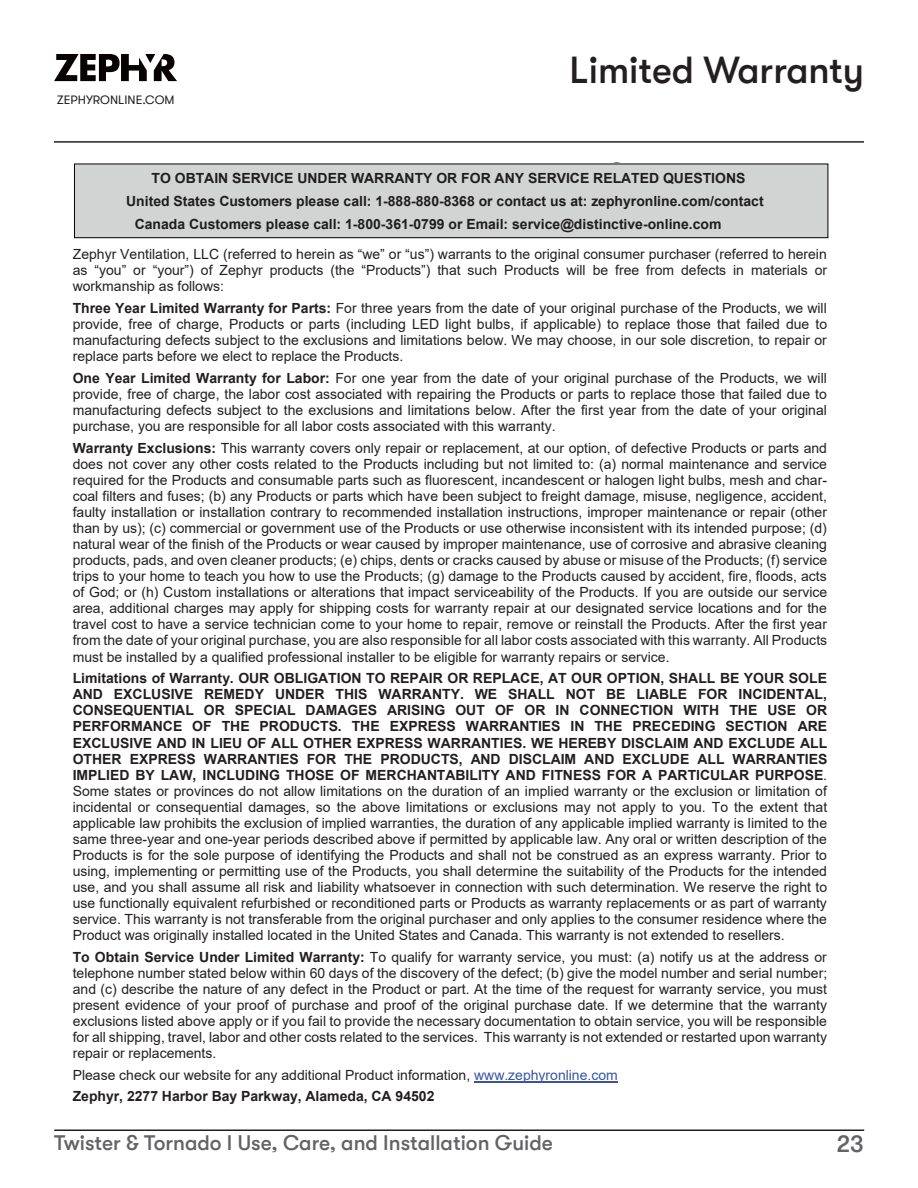
<style>
.page{position:relative;width:918px;height:1188px;background:#fff}
.page>*{position:absolute;margin:0;border:0;box-sizing:border-box;transform-origin:0 0}
.t1{font:500 37.5px "GT Walsheim";color:#231f20}
.t2{font:500 24px "GT Walsheim";color:#636366}
.t3{font:500 21px "GT Walsheim";color:#636366}
.t4{font:13.95px/16px "Arial";color:#231f20;text-align:justify}
.t5{font:700 13.95px "Arial";color:#201d1e}
.t6{font:12.3px "GT Walsheim";color:#231f20}
.s1{font-weight:700}
.s2{color:#3853a3}
</style>
<div class="page">
<hr style="left:54px;top:141px;width:810px;height:2px;background:#231f20">
<hr style="left:54px;top:1130px;width:810px;height:1px;background:#231f20">
<svg style="left:54px;top:54px;width:123px;height:27px"></svg>
<hr style="left:474px;top:1081px;width:144px;height:1px;background:#3853a3">
<div style="left:74px;top:164px;width:754px;height:74px;background:#d2d3d3"></div>
<div style="left:74px;top:164px;width:754px;height:74px;border:1px solid #040503"></div>
<p class="t6" style="left:57px;top:93px;width:119px">ZEPHYRONLINE.COM</p>
<h1 class="t1" style="left:570px;top:49px;width:296px">Limited Warranty</h1>
<p class="t5" style="left:152px;top:171px;width:595px">TO OBTAIN SERVICE UNDER WARRANTY OR FOR ANY SERVICE RELATED QUESTIONS</p>
<p class="t5" style="left:126px;top:193px;width:639px">United States Customers please call: 1-888-880-8368 or contact us at: zephyronline.com/contact</p>
<p class="t5" style="left:135px;top:216px;width:588px">Canada Customers please call: 1-800-361-0799 or Email: service@distinctive-online.com</p>
<p class="t4" style="left:73px;top:246px;width:756px">Zephyr Ventilation, LLC (referred to herein as “we” or “us”) warrants to the original consumer purchaser (referred to herein as “you” or “your”) of Zephyr products (the “Products”) that such Products will be free from defects in materials or workmanship as follows:</p>
<p class="t4" style="left:73px;top:300px;width:756px"><span class="s1">Three Year Limited Warranty for Parts:</span> For three years from the date of your original purchase of the Products, we will provide, free of charge, Products or parts (including LED light bulbs, if applicable) to replace those that failed due to manufacturing defects subject to the exclusions and limitations below. We may choose, in our sole discretion, to repair or replace parts before we elect to replace the Products.</p>
<p class="t4" style="left:73px;top:370px;width:756px"><span class="s1">One Year Limited Warranty for Labor:</span> For one year from the date of your original purchase of the Products, we will provide, free of charge, the labor cost associated with repairing the Products or parts to replace those that failed due to manufacturing defects subject to the exclusions and limitations below. After the first year from the date of your original purchase, you are responsible for all labor costs associated with this warranty.</p>
<p class="t4" style="left:73px;top:440px;width:756px"><span class="s1">Warranty Exclusions:</span> This warranty covers only repair or replacement, at our option, of defective Products or parts and does not cover any other costs related to the Products including but not limited to: (a) normal maintenance and service required for the Products and consumable parts such as fluorescent, incandescent or halogen light bulbs, mesh and char&shy;coal filters and fuses; (b) any Products or parts which have been subject to freight damage, misuse, negligence, accident, faulty installation or installation contrary to recommended installation instructions, improper maintenance or repair (other than by us); (c) commercial or government use of the Products or use otherwise inconsistent with its intended purpose; (d) natural wear of the finish of the Products or wear caused by improper maintenance, use of corrosive and abrasive cleaning products, pads, and oven cleaner products; (e) chips, dents or cracks caused by abuse or misuse of the Products; (f) service trips to your home to teach you how to use the Products; (g) damage to the Products caused by accident, fire, floods, acts of God; or (h) Custom installations or alterations that impact serviceability of the Products. If you are outside our service area, additional charges may apply for shipping costs for warranty repair at our designated service locations and for the travel cost to have a service technician come to your home to repair, remove or reinstall the Products. After the first year from the date of your original purchase, you are also responsible for all labor costs associated with this warranty. All Products must be installed by a qualified professional installer to be eligible for warranty repairs or service.</p>
<p class="t4" style="left:73px;top:670px;width:756px"><span class="s1">Limitations of Warranty. OUR OBLIGATION TO REPAIR OR REPLACE, AT OUR OPTION, SHALL BE YOUR SOLE AND EXCLUSIVE REMEDY UNDER THIS WARRANTY. WE SHALL NOT BE LIABLE FOR INCIDENTAL, CONSEQUENTIAL OR SPECIAL DAMAGES ARISING OUT OF OR IN CONNECTION WITH THE USE OR PERFORMANCE OF THE PRODUCTS. THE EXPRESS WARRANTIES IN THE PRECEDING SECTION ARE EXCLUSIVE AND IN LIEU OF ALL OTHER EXPRESS WARRANTIES. WE HEREBY DISCLAIM AND EXCLUDE ALL OTHER EXPRESS WARRANTIES FOR THE PRODUCTS, AND DISCLAIM AND EXCLUDE ALL WARRANTIES IMPLIED BY LAW, INCLUDING THOSE OF MERCHANTABILITY AND FITNESS FOR A PARTICULAR PURPOSE</span>.<br>Some states or provinces do not allow limitations on the duration of an implied warranty or the exclusion or limitation of incidental or consequential damages, so the above limitations or exclusions may not apply to you. To the extent that applicable law prohibits the exclusion of implied warranties, the duration of any applicable implied warranty is limited to the same three-year and one-year periods described above if permitted by applicable law. Any oral or written description of the Products is for the sole purpose of identifying the Products and shall not be construed as an express warranty. Prior to using, implementing or permitting use of the Products, you shall determine the suitability of the Products for the intended use, and you shall assume all risk and liability whatsoever in connection with such determination. We reserve the right to use functionally equivalent refurbished or reconditioned parts or Products as warranty replacements or as part of warranty service. This warranty is not transferable from the original purchaser and only applies to the consumer residence where the Product was originally installed located in the United States and Canada. This warranty is not extended to resellers.</p>
<p class="t4" style="left:73px;top:949px;width:756px"><span class="s1">To Obtain Service Under Limited Warranty:</span> To qualify for warranty service, you must: (a) notify us at the address or telephone number stated below within 60 days of the discovery of the defect; (b) give the model number and serial number; and (c) describe the nature of any defect in the Product or part. At the time of the request for warranty service, you must present evidence of your proof of purchase and proof of the original purchase date. If we determine that the warranty exclusions listed above apply or if you fail to provide the necessary documentation to obtain service, you will be responsible for all shipping, travel, labor and other costs related to the services. This warranty is not extended or restarted upon warranty repair or replacements.</p>
<p class="t4" style="left:73px;top:1064px;width:547px;line-height:21.6px">Please check our website for any additional Product information, <span class="s2">www.zephyronline.com<br></span><span class="s1">Zephyr, 2277 Harbor Bay Parkway, Alameda, CA 94502</span></p>
<h3 class="t3" style="left:54px;top:1131px;width:500px">Twister &amp; Tornado I Use, Care, and Installation Guide</h3>
<h2 class="t2" style="left:836px;top:1131px;width:29px">23</h2>
</div>
